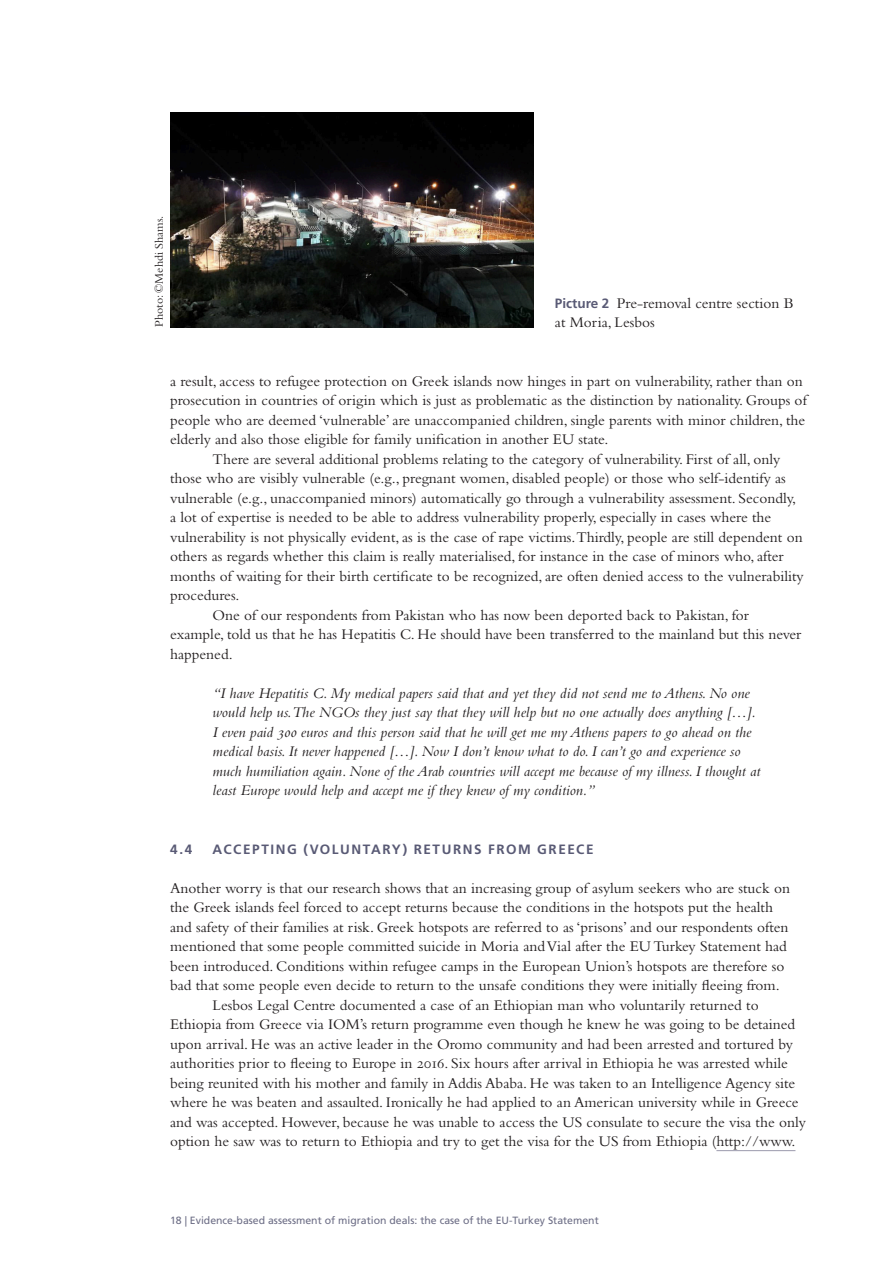
<style>
.page{position:relative;width:893px;height:1263px;background:#fff}
.page>*{position:absolute;margin:0;border:0;box-sizing:border-box;transform-origin:0 0}
._01-vervolg_alinea{font:15.3px/19.5px "Bembo Std";color:#231f20}
.plat{font:15.3px/19.5px "Bembo Std";color:#231f20}
.Citaat{font:italic 15.3px/19.5px "Bembo Std";color:#231f20}
.Figuurbijschrift{font:15.3px "Bembo Std";color:#231f20}
._11-Paragraaf{font:700 13.5px "Frutiger LT Std";letter-spacing:.115em;color:#595a75}
.plat-2{font:12px "Bembo Std";color:#231f20}
.t1{font:10.5px "Frutiger LT Std";color:#6d6e86}
.s1{font-family:"Frutiger LT Std";font-weight:700;font-size:13.5px;color:#595a75}
</style>
<div class="page">
<hr style="left:716px;top:1150px;width:79px;height:1px;background:#9b9aac">
<img style="left:170px;top:112px;width:364px;height:215px">
<p class="plat-2" style="left:152px;top:327px;width:113px;rotate:-90deg">Photo: ©Mehdi Shams.</p>
<p class="Figuurbijschrift" style="left:555px;top:294px;width:240px"><span class="s1">Picture 2</span> Pre-removal centre section B</p>
<p class="Figuurbijschrift" style="left:555px;top:313px;width:101px">at Moria, Lesbos</p>
<p class="_01-vervolg_alinea" style="left:170px;top:371px;width:638px">a result, access to refugee protection on Greek islands now hinges in part on vulnerability, rather than on prosecution in countries of origin which is just as problematic as the distinction by nationality. Groups of people who are deemed ‘vulnerable’ are unaccompanied children, single parents with minor children, the elderly and also those eligible for family unification in another EU state.</p>
<p class="_01-vervolg_alinea" style="left:170px;top:449px;width:635px;text-indent:43px">There are several additional problems relating to the category of vulnerability. First of all, only those who are visibly vulnerable (e.g., pregnant women, disabled people) or those who self-identify as vulnerable (e.g., unaccompanied minors) automatically go through a vulnerability assessment. Secondly, a lot of expertise is needed to be able to address vulnerability properly, especially in cases where the vulnerability is not physically evident, as is the case of rape victims.Thirdly, people are still dependent on others as regards whether this claim is really materialised, for instance in the case of minors who, after months of waiting for their birth certificate to be recognized, are often denied access to the vulnerability procedures.</p>
<p class="_01-vervolg_alinea" style="left:170px;top:605px;width:633px;text-indent:43px">One of our respondents from Pakistan who has now been deported back to Pakistan, for example, told us that he has Hepatitis C. He should have been transferred to the mainland but this never happened.</p>
<p class="Citaat" style="left:213px;top:683px;width:549px">“I have Hepatitis C. My medical papers said that and yet they did not send me to Athens. No one would help us. The NGOs they just say that they will help but no one actually does anything […].<br>I even paid 300 euros and this person said that he will get me my Athens papers to go ahead on the medical basis. It never happened […]. Now I don’t know what to do. I can’t go and experience so much humiliation again. None of the Arab countries will accept me because of my illness. I thought at least Europe would help and accept me if they knew of my condition.”</p>
<p class="_11-Paragraaf" style="left:170px;top:841px;width:24px">4.4</p>
<p class="_11-Paragraaf" style="left:213px;top:841px;width:382px">ACCEPTING (VOLUNTARY) RETURNS FROM GREECE</p>
<p class="plat" style="left:170px;top:878px;width:621px">Another worry is that our research shows that an increasing group of asylum seekers who are stuck on the Greek islands feel forced to accept returns because the conditions in the hotspots put the health and safety of their families at risk. Greek hotspots are referred to as ‘prisons’ and our respondents often mentioned that some people committed suicide in Moria and Vial after the EU Turkey Statement had been introduced. Conditions within refugee camps in the European Union’s hotspots are therefore so bad that some people even decide to return to the unsafe conditions they were initially fleeing from.</p>
<p class="_01-vervolg_alinea" style="left:170px;top:995px;width:637px;text-indent:43px">Lesbos Legal Centre documented a case of an Ethiopian man who voluntarily returned to Ethiopia from Greece via IOM’s return programme even though he knew he was going to be detained upon arrival. He was an active leader in the Oromo community and had been arrested and tortured by authorities prior to fleeing to Europe in 2016. Six hours after arrival in Ethiopia he was arrested while being reunited with his mother and family in Addis Ababa. He was taken to an Intelligence Agency site where he was beaten and assaulted. Ironically he had applied to an American university while in Greece and was accepted. However, because he was unable to access the US consulate to secure the visa the only option he saw was to return to Ethiopia and try to get the visa for the US from Ethiopia (http://www.</p>
<p class="t1" style="left:170px;top:1214px;width:430px">18 | Evidence-based assessment of migration deals: the case of the EU-Turkey Statement</p>
</div>
